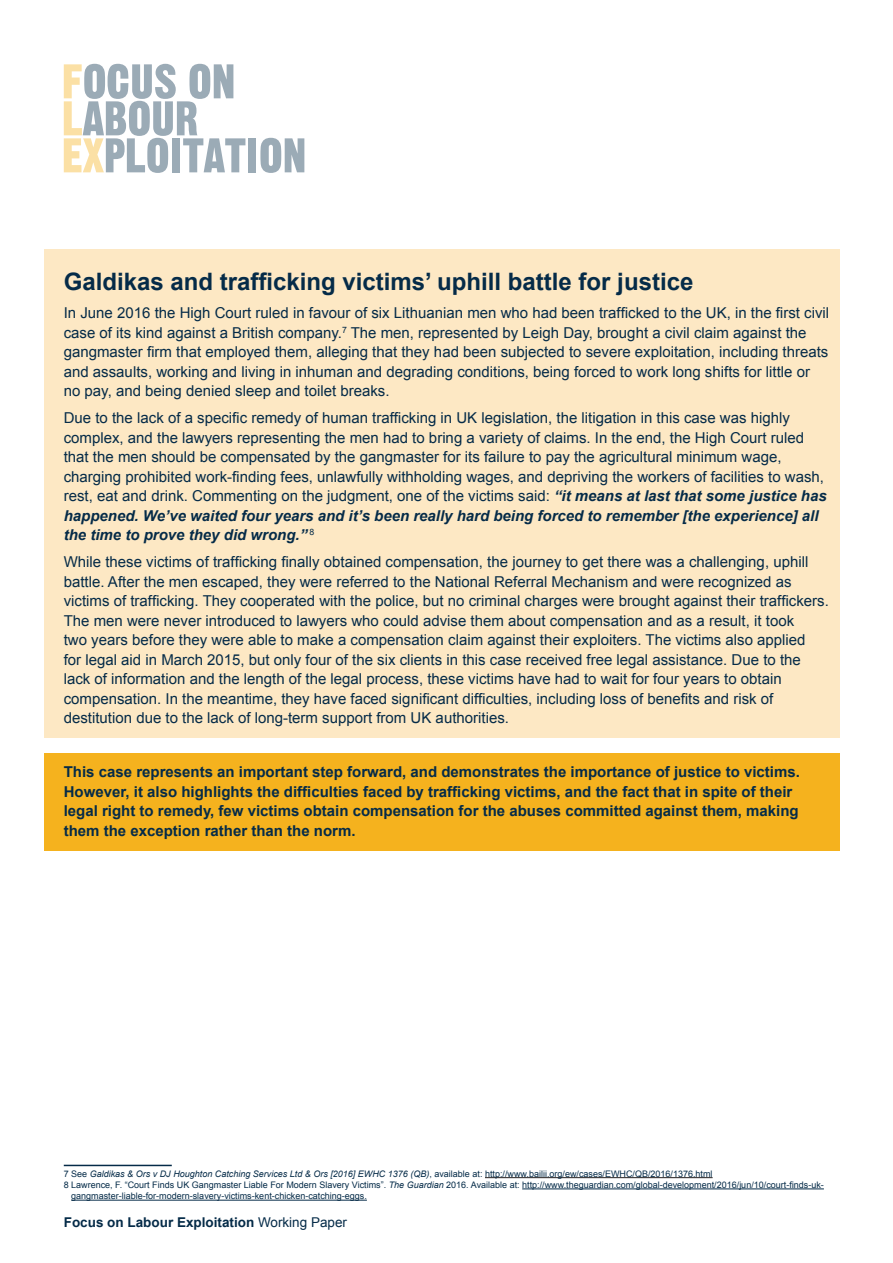
<style>
.page{position:relative;width:893px;height:1263px;background:#fff}
.page>*{position:absolute;margin:0;border:0;box-sizing:border-box;transform-origin:0 0}
.t1{font:700 24px "Arial";color:#052b48}
.t2{font:15px/19.5px "Arial";color:#052b48}
.t3{font:700 15px/19.5px "Arial";color:#052b48}
.t4{font:700 13.5px "Arial";color:#052b48}
.t5{font:9px "Arial";color:#052b48}
.s1{font-weight:700;font-style:italic}
.s2{font-style:italic}
.s3{font-weight:400}
</style>
<div class="page">
<div style="left:44px;top:249px;width:795px;height:488px;background:#fde8c4"></div>
<div style="left:44px;top:753px;width:795px;height:97px;background:#f5b21e"></div>
<hr style="left:64px;top:1165px;width:108px;height:1px;background:#052b48">
<hr style="left:485px;top:1177px;width:228px;height:1px;background:#231f20">
<hr style="left:522px;top:1188px;width:302px;height:1px;background:#052b48">
<hr style="left:71px;top:1200px;width:296px;height:1px;background:#052b48">
<svg style="left:64px;top:64px;width:181px;height:109px"></svg>
<div style="left:248px;top:138px;width:8px;height:34px;background:#9babb6"></div>
<svg style="left:260px;top:138px;width:44px;height:35px"></svg>
<h1 class="t1" style="left:64px;top:265px;width:631px">Galdikas and trafficking victims’ uphill battle for justice</h1>
<p class="t2" style="left:64px;top:303px;width:767px">In June 2016 the High Court ruled in favour of six Lithuanian men who had been trafficked to the UK, in the first civil case of its kind against a British company.<sup>7</sup> The men, represented by Leigh Day, brought a civil claim against the gangmaster firm that employed them, alleging that they had been subjected to severe exploitation, including threats and assaults, working and living in inhuman and degrading conditions, being forced to work long shifts for little or no pay, and being denied sleep and toilet breaks.</p>
<p class="t2" style="left:64px;top:408px;width:764px">Due to the lack of a specific remedy of human trafficking in UK legislation, the litigation in this case was highly complex, and the lawyers representing the men had to bring a variety of claims. In the end, the High Court ruled that the men should be compensated by the gangmaster for its failure to pay the agricultural minimum wage, charging prohibited work-finding fees, unlawfully withholding wages, and depriving the workers of facilities to wash, rest, eat and drink. Commenting on the judgment, one of the victims said: <span class="s1">“it means at last that some justice has happened. We’ve waited four years and it’s been really hard being forced to remember [the experience] all the time to prove they did wrong.”</span> <sup>8</sup></p>
<p class="t2" style="left:64px;top:552px;width:767px">While these victims of trafficking finally obtained compensation, the journey to get there was a challenging, uphill battle. After the men escaped, they were referred to the National Referral Mechanism and were recognized as victims of trafficking. They cooperated with the police, but no criminal charges were brought against their traffickers.<br>The men were never introduced to lawyers who could advise them about compensation and as a result, it took<br>two years before they were able to make a compensation claim against their exploiters. The victims also applied<br>for legal aid in March 2015, but only four of the six clients in this case received free legal assistance. Due to the lack of information and the length of the legal process, these victims have had to wait for four years to obtain compensation. In the meantime, they have faced significant difficulties, including loss of benefits and risk of destitution due to the lack of long-term support from UK authorities.</p>
<p class="t3" style="left:64px;top:763px;width:738px">This case represents an important step forward, and demonstrates the importance of justice to victims.<br>However, it also highlights the difficulties faced by trafficking victims, and the fact that in spite of their legal right to remedy, few victims obtain compensation for the abuses committed against them, making them the exception rather than the norm.</p>
<p class="t5" style="left:64px;top:1168px;width:650px">7 See <span class="s2">Galdikas &amp; Ors v DJ Houghton Catching Services Ltd &amp; Ors [2016] EWHC 1376 (QB)</span>, available at: http://www.bailii.org/ew/cases/EWHC/QB/2016/1376.html</p>
<p class="t5" style="left:64px;top:1179px;width:762px">8 Lawrence, F. “Court Finds UK Gangmaster Liable For Modern Slavery Victims”. <span class="s2">The Guardian</span> 2016. Available at: http://www.theguardian.com/global-development/2016/jun/10/court-finds-uk-</p>
<p class="t5" style="left:71px;top:1190px;width:297px">gangmaster-liable-for-modern-slavery-victims-kent-chicken-catching-eggs.</p>
<p class="t4" style="left:64px;top:1213px;width:285px">Focus on Labour Exploitation <span class="s3">Working Paper</span></p>
</div>
